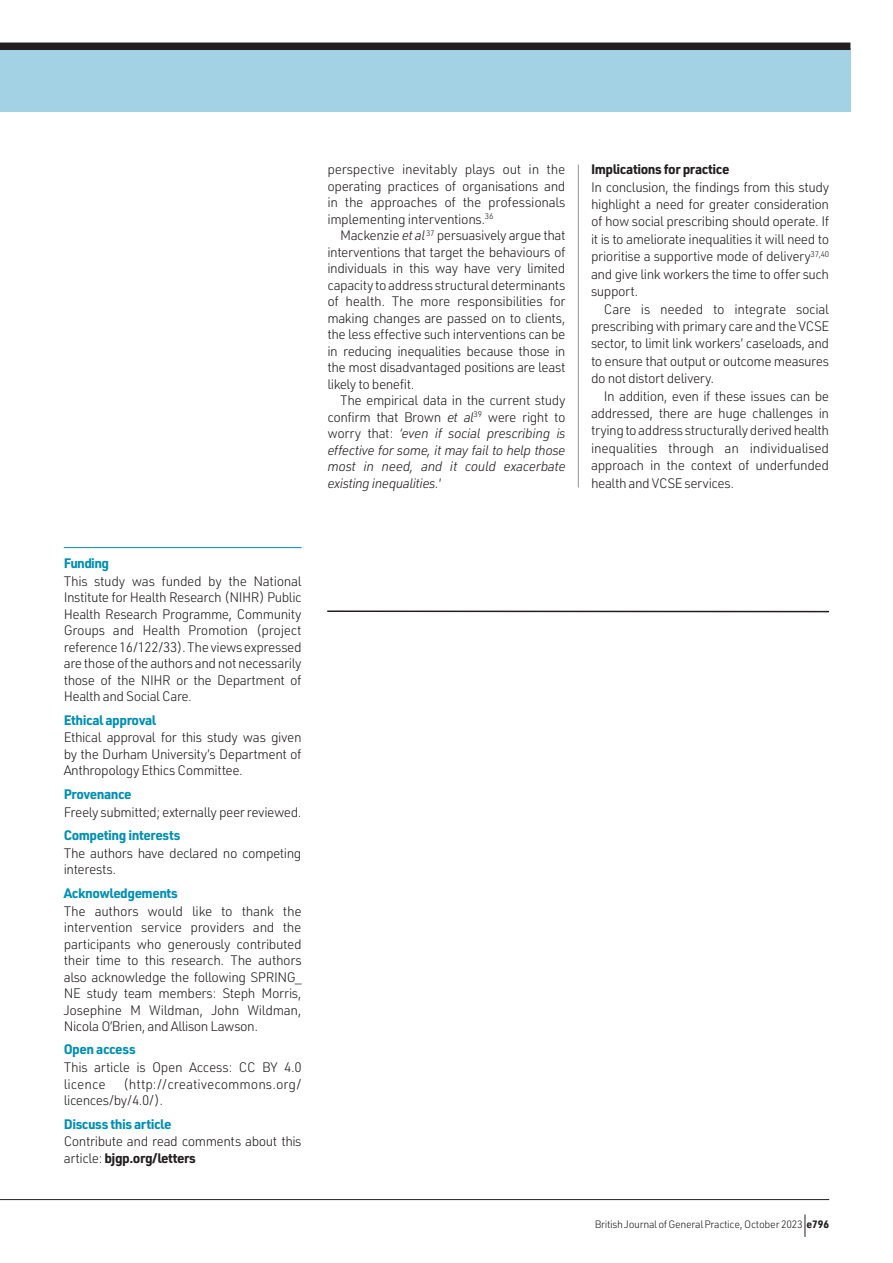
<style>
.page{position:relative;width:893px;height:1263px;background:#fff}
.page>*{position:absolute;margin:0;border:0;box-sizing:border-box;transform-origin:0 0}
.t1{font:300 13.5px/16.5px "URWDIN";letter-spacing:-.035em;color:#231f20;text-align:justify}
.t2{font:italic 300 13.5px/16.5px "URWDIN";letter-spacing:-.035em;color:#231f20;text-align:justify}
.t3{font:700 13.5px "URWDIN";letter-spacing:-.035em;color:#008fb3}
.t4{font:300 13.5px/16.5px "URWDIN";letter-spacing:-.005em;color:#231f20}
.t5{font:700 13.5px "URWDIN";letter-spacing:-.035em;color:#231f20}
.t6{font:300 10.5px "URWDIN";letter-spacing:-.025em;color:#231f20}
.s1{font-style:italic}
.s2{font-style:normal}
.s3{font-weight:700}
</style>
<div class="page">
<div style="left:0;top:48px;width:850px;height:64px;background:#a2d2e3"></div>
<div style="left:0;top:43px;width:850px;height:7px;background:#231f20"></div>
<hr style="left:64px;top:547px;width:238px;height:1px;background:#008fb3">
<hr style="left:578px;top:165px;width:1px;height:323px;background:#939598">
<hr style="left:327px;top:610px;width:502px;height:2px;background:#231f20">
<hr style="left:0;top:1199px;width:829px;height:1px;background:#231f20">
<svg style="left:805px;top:1214px;width:1px;height:23px"></svg>
<p class="t1" style="left:327px;top:161px;width:240px">perspective inevitably plays out in the operating practices of organisations and in the approaches of the professionals implementing interventions.<sup>36</sup></p>
<p class="t1" style="left:327px;top:227px;width:240px;text-indent:13px">Mackenzie <span class="s1">et al</span> <sup>37</sup> persuasively argue that interventions that target the behaviours of individuals in this way have very limited capacity to address structural determinants of health. The more responsibilities for making changes are passed on to clients, the less effective such interventions can be in reducing inequalities because those in the most disadvantaged positions are least likely to benefit.</p>
<p class="t2" style="left:327px;top:392px;width:240px;text-indent:13px"><span class="s2">The empirical data in the current study confirm that Brown</span> et al<sup>39</sup> <span class="s2">were right to worry that:</span> ‘even if social prescribing is effective for some, it may fail to help those most in need, and it could exacerbate existing inequalities.'</p>
<p class="t5" style="left:591px;top:160px;width:140px">Implications for practice</p>
<p class="t1" style="left:591px;top:178px;width:240px;line-height:17.4px">In conclusion, the findings from this study highlight a need for greater consideration of how social prescribing should operate. If it is to ameliorate inequalities it will need to prioritise a supportive mode of delivery<sup>37,40 </sup>and give link workers the time to offer such support.</p>
<p class="t1" style="left:591px;top:300px;width:240px;line-height:17.4px;text-indent:13px">Care is needed to integrate social prescribing with primary care and the VCSE sector, to limit link workers’ caseloads, and to ensure that output or outcome measures do not distort delivery.</p>
<p class="t1" style="left:591px;top:387px;width:240px;line-height:17.4px;text-indent:13px">In addition, even if these issues can be addressed, there are huge challenges in trying to address structurally derived health inequalities through an individualised approach in the context of underfunded health and VCSE services.</p>
<p class="t3" style="left:64px;top:554px;width:47px">Funding</p>
<p class="t1" style="left:64px;top:572px;width:239px">This study was funded by the National Institute for Health Research (NIHR) Public Health Research Programme, Community Groups and Health Promotion (project reference 16/122/33). The views expressed are those of the authors and not necessarily those of the NIHR or the Department of Health and Social Care.</p>
<p class="t3" style="left:64px;top:710px;width:94px">Ethical approval</p>
<p class="t1" style="left:64px;top:729px;width:239px">Ethical approval for this study was given by the Durham University’s Department of Anthropology Ethics Committee.</p>
<p class="t3" style="left:64px;top:785px;width:69px">Provenance</p>
<p class="t1" style="left:64px;top:803px;width:239px">Freely submitted; externally peer reviewed.</p>
<p class="t3" style="left:64px;top:826px;width:118px">Competing interests</p>
<p class="t1" style="left:64px;top:844px;width:239px">The authors have declared no competing interests.</p>
<p class="t3" style="left:64px;top:884px;width:116px">Acknowledgements</p>
<p class="t1" style="left:64px;top:902px;width:239px">The authors would like to thank the intervention service providers and the participants who generously contributed their time to this research. The authors also acknowledge the following SPRING_ NE study team members: Steph Morris, Josephine M Wildman, John Wildman, Nicola O’Brien, and Allison Lawson.</p>
<p class="t3" style="left:64px;top:1040px;width:73px">Open access</p>
<p class="t1" style="left:64px;top:1059px;width:239px">This article is Open Access: CC BY 4.0 licence</p>
<p class="t4" style="left:64px;top:1075px;width:239px;text-indent:59px">(http://creativecommons.org/ licences/by/4.0/).</p>
<p class="t3" style="left:64px;top:1114px;width:109px">Discuss this article</p>
<p class="t1" style="left:64px;top:1133px;width:239px">Contribute and read comments about this article: <span class="s3">bjgp.org/letters</span></p>
<p class="t6" style="left:595px;top:1217px;width:236px">BritishJournalofGeneralPractice, October 2023 <span class="s3">e796</span></p>
</div>
